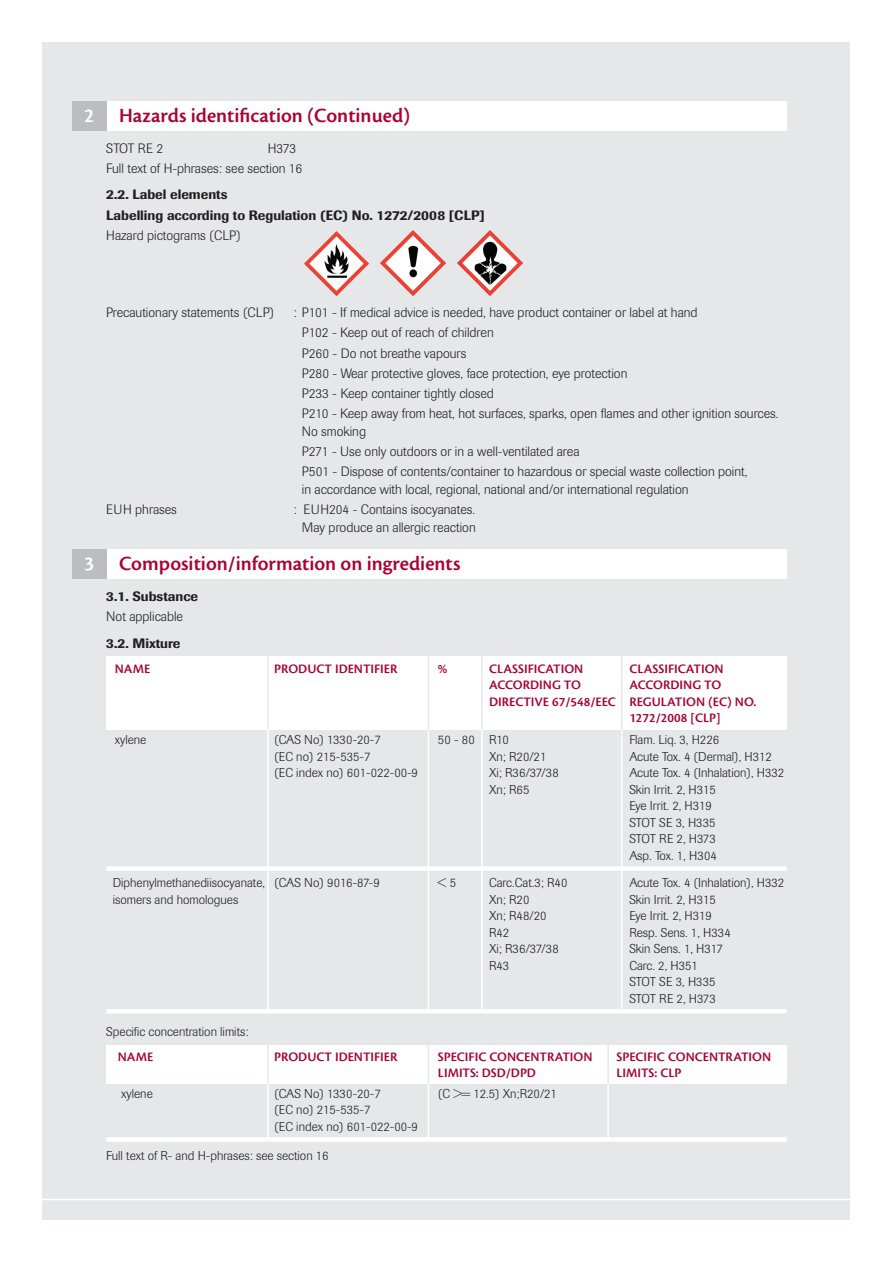
<style>
.page{position:relative;width:893px;height:1263px;background:#fff}
.page>*{position:absolute;margin:0;border:0;box-sizing:border-box;transform-origin:0 0}
.t1{font:21px "Cronos MM 574 14";letter-spacing:.015em;color:#a90332}
.t2{font:21px "Cronos MM 574 14";color:#fff}
.t3{font:300 13.5px/18px "Imago";color:#231f20}
.t4{font:13.5px "Cronos MM 574 9";color:#a90332}
.t5{font:500 13.5px "Imago";color:#231f20}
.t6{font:300 12.75px "Imago";color:#231f20}
</style>
<div class="page">
<div style="left:43px;top:43px;width:807px;height:1177px;background:#e6e7e9"></div>
<hr style="left:37px;top:1199px;width:818px;height:1px;background:#fff">
<div style="left:106px;top:101px;width:681px;height:30px;background:#fff"></div>
<div style="left:72px;top:101px;width:34px;height:30px;background:#bcbdc0"></div>
<img style="left:304px;top:231px;width:65px;height:65px">
<img style="left:381px;top:231px;width:64px;height:64px">
<img style="left:458px;top:231px;width:64px;height:64px">
<div style="left:106px;top:657px;width:681px;height:73px;background:#fff"></div>
<div style="left:106px;top:549px;width:681px;height:29px;background:#fff"></div>
<div style="left:72px;top:549px;width:34px;height:29px;background:#bcbdc0"></div>
<div style="left:106px;top:1045px;width:681px;height:38px;background:#fff"></div>
<div style="left:106px;top:866px;width:681px;height:5px;background:#fff"></div>
<hr style="left:106px;top:1009px;width:681px;height:4px;background:#fff">
<div style="left:106px;top:1137px;width:681px;height:5px;background:#fff"></div>
<hr style="left:267px;top:730px;width:2px;height:282px;background:#fff">
<hr style="left:267px;top:1083px;width:2px;height:57px;background:#fff">
<hr style="left:267px;top:656px;width:2px;height:74px;background:#e6e7e9">
<hr style="left:267px;top:1044px;width:2px;height:39px;background:#e6e7e9">
<hr style="left:428px;top:730px;width:1px;height:282px;background:#fff">
<hr style="left:428px;top:656px;width:1px;height:74px;background:#e6e7e9">
<hr style="left:481px;top:730px;width:2px;height:282px;background:#fff">
<hr style="left:481px;top:656px;width:2px;height:74px;background:#e6e7e9">
<hr style="left:621px;top:730px;width:1px;height:282px;background:#fff">
<hr style="left:621px;top:656px;width:1px;height:74px;background:#e6e7e9">
<hr style="left:428px;top:1083px;width:1px;height:57px;background:#fff">
<hr style="left:428px;top:1044px;width:1px;height:39px;background:#e6e7e9">
<hr style="left:607px;top:1083px;width:2px;height:58px;background:#fff">
<hr style="left:607px;top:1045px;width:2px;height:38px;background:#e6e7e9">
<p class="t2" style="left:84px;top:105px;width:12px">2</p>
<p class="t1" style="left:119px;top:105px;width:292px">Hazards identification (Continued)</p>
<p class="t3" style="left:106px;top:139px;width:58px">STOT RE 2</p>
<p class="t3" style="left:268px;top:139px;width:30px">H373</p>
<p class="t3" style="left:106px;top:160px;width:197px">Full text of H-phrases: see section 16</p>
<p class="t5" style="left:106px;top:187px;width:123px">2.2. Label elements</p>
<p class="t5" style="left:106px;top:207px;width:380px">Labelling according to Regulation (EC) No. 1272/2008 [CLP]</p>
<p class="t3" style="left:106px;top:226px;width:136px">Hazard pictograms (CLP)</p>
<p class="t2" style="left:84px;top:553px;width:11px">3</p>
<p class="t3" style="left:106px;top:304px;width:169px">Precautionary statements (CLP)</p>
<p class="t3" style="left:293px;top:304px;width:406px">: P101 - If medical advice is needed, have product container or label at hand</p>
<p class="t3" style="left:302px;top:324px;width:193px">P102 - Keep out of reach of children</p>
<p class="t3" style="left:302px;top:344px;width:166px">P260 - Do not breathe vapours</p>
<p class="t3" style="left:302px;top:364px;width:327px">P280 - Wear protective gloves, face protection, eye protection</p>
<p class="t3" style="left:302px;top:384px;width:194px">P233 - Keep container tightly closed</p>
<p class="t3" style="left:302px;top:404px;width:478px">P210 - Keep away from heat, hot surfaces, sparks, open flames and other ignition sources.<br>No smoking</p>
<p class="t3" style="left:302px;top:443px;width:279px">P271 - Use only outdoors or in a well-ventilated area</p>
<p class="t3" style="left:302px;top:463px;width:447px">P501 - Dispose of contents/container to hazardous or special waste collection point, in accordance with local, regional, national and/or international regulation</p>
<p class="t3" style="left:106px;top:501px;width:72px">EUH phrases</p>
<p class="t3" style="left:293px;top:501px;width:184px;text-align:right">: EUH204 - Contains isocyanates.<br>May produce an allergic reaction</p>
<p class="t1" style="left:119px;top:553px;width:343px">Composition/information on ingredients</p>
<p class="t5" style="left:106px;top:588px;width:93px">3.1. Substance</p>
<p class="t3" style="left:106px;top:608px;width:78px">Not applicable</p>
<p class="t5" style="left:106px;top:635px;width:76px">3.2. Mixture</p>
<p class="t4" style="left:115px;top:661px;width:37px">NAME</p>
<p class="t4" style="left:274px;top:661px;width:125px">PRODUCT IDENTIFIER</p>
<p class="t4" style="left:438px;top:661px;width:11px">%</p>
<p class="t4" style="left:489px;top:661px;width:96px">CLASSIFICATION</p>
<p class="t4" style="left:629px;top:661px;width:96px">CLASSIFICATION</p>
<p class="t4" style="left:489px;top:678px;width:93px">ACCORDING TO</p>
<p class="t4" style="left:629px;top:678px;width:93px">ACCORDING TO</p>
<p class="t4" style="left:489px;top:694px;width:269px">DIRECTIVE 67/548/EEC REGULATION (EC) NO.</p>
<p class="t4" style="left:629px;top:711px;width:93px">1272/2008 [CLP]</p>
<p class="t6" style="left:115px;top:733px;width:33px">xylene</p>
<p class="t6" style="left:274px;top:733px;width:108px">(CAS No) 1330-20-7</p>
<p class="t6" style="left:438px;top:733px;width:72px">50 - 80 R10</p>
<p class="t6" style="left:629px;top:733px;width:91px">Flam. Liq. 3, H226</p>
<p class="t6" style="left:274px;top:749px;width:98px">(EC no) 215-535-7</p>
<p class="t6" style="left:489px;top:749px;width:59px">Xn; R20/21</p>
<p class="t6" style="left:629px;top:749px;width:144px">Acute Tox. 4 (Dermal), H312</p>
<p class="t6" style="left:274px;top:766px;width:145px">(EC index no) 601-022-00-9</p>
<p class="t6" style="left:489px;top:766px;width:71px">Xi; R36/37/38</p>
<p class="t6" style="left:629px;top:766px;width:156px">Acute Tox. 4 (Inhalation), H332</p>
<p class="t6" style="left:489px;top:782px;width:42px">Xn; R65</p>
<p class="t6" style="left:629px;top:782px;width:88px">Skin Irrit. 2, H315</p>
<p class="t6" style="left:629px;top:799px;width:84px">Eye Irrit. 2, H319</p>
<p class="t6" style="left:629px;top:815px;width:88px">STOT SE 3, H335</p>
<p class="t6" style="left:629px;top:832px;width:88px">STOT RE 2, H373</p>
<p class="t6" style="left:629px;top:848px;width:89px">Asp. Tox. 1, H304</p>
<p class="t6" style="left:113px;top:875px;width:269px">Diphenylmethanediisocyanate, (CAS No) 9016-87-9</p>
<p class="t6" style="left:438px;top:875px;width:20px">&lt; 5</p>
<p class="t6" style="left:489px;top:875px;width:80px">Carc.Cat.3; R40</p>
<p class="t6" style="left:629px;top:875px;width:156px">Acute Tox. 4 (Inhalation), H332</p>
<p class="t6" style="left:113px;top:892px;width:127px">isomers and homologues</p>
<p class="t6" style="left:489px;top:892px;width:42px">Xn; R20</p>
<p class="t6" style="left:629px;top:892px;width:88px">Skin Irrit. 2, H315</p>
<p class="t6" style="left:489px;top:908px;width:59px">Xn; R48/20</p>
<p class="t6" style="left:629px;top:908px;width:84px">Eye Irrit. 2, H319</p>
<p class="t6" style="left:489px;top:925px;width:22px">R42</p>
<p class="t6" style="left:629px;top:925px;width:103px">Resp. Sens. 1, H334</p>
<p class="t6" style="left:489px;top:941px;width:71px">Xi; R36/37/38</p>
<p class="t6" style="left:629px;top:941px;width:95px">Skin Sens. 1, H317</p>
<p class="t6" style="left:489px;top:958px;width:22px">R43</p>
<p class="t6" style="left:629px;top:958px;width:70px">Carc. 2, H351</p>
<p class="t6" style="left:629px;top:974px;width:88px">STOT SE 3, H335</p>
<p class="t6" style="left:629px;top:991px;width:88px">STOT RE 2, H373</p>
<p class="t6" style="left:106px;top:1024px;width:144px">Specific concentration limits:</p>
<p class="t4" style="left:118px;top:1049px;width:37px">NAME</p>
<p class="t4" style="left:274px;top:1049px;width:125px">PRODUCT IDENTIFIER</p>
<p class="t4" style="left:438px;top:1049px;width:156px">SPECIFIC CONCENTRATION</p>
<p class="t4" style="left:617px;top:1049px;width:156px">SPECIFIC CONCENTRATION</p>
<p class="t4" style="left:438px;top:1066px;width:99px">LIMITS: DSD/DPD</p>
<p class="t4" style="left:617px;top:1066px;width:66px">LIMITS: CLP</p>
<p class="t6" style="left:121px;top:1086px;width:33px">xylene</p>
<p class="t6" style="left:274px;top:1086px;width:108px">(CAS No) 1330-20-7</p>
<p class="t6" style="left:438px;top:1086px;width:120px">(C &gt;= 12.5) Xn;R20/21</p>
<p class="t6" style="left:274px;top:1103px;width:98px">(EC no) 215-535-7</p>
<p class="t6" style="left:274px;top:1119px;width:145px">(EC index no) 601-022-00-9</p>
<p class="t6" style="left:106px;top:1148px;width:224px">Full text of R- and H-phrases: see section 16</p>
</div>
